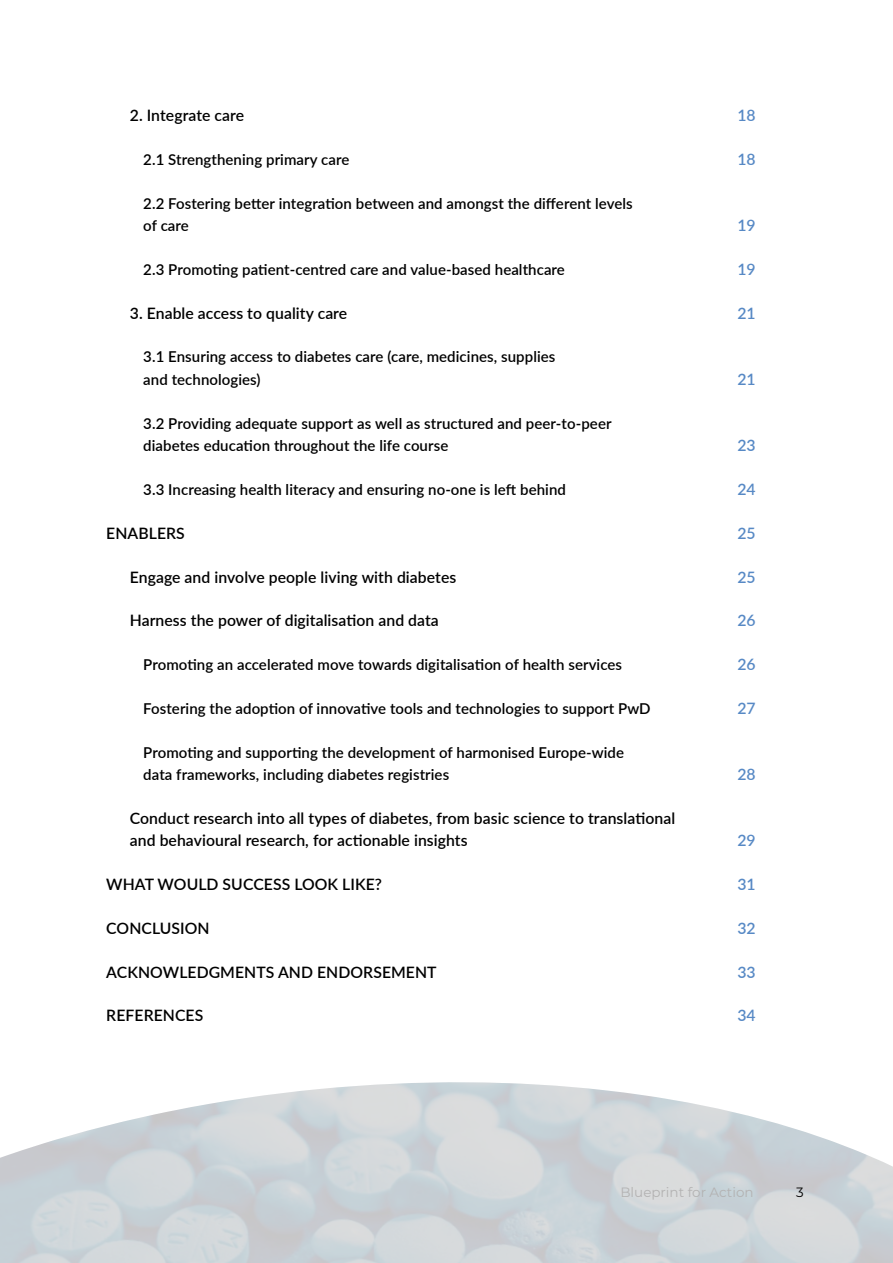
<style>
.page{position:relative;width:893px;height:1263px;background:#fff}
.page>*{position:absolute;margin:0;border:0;box-sizing:border-box;transform-origin:0 0}
.LIGHT_BLUE_BOX_HEADE{font:600 15.75px/22.5px "Lato";letter-spacing:.005em;color:#000}
.LIGHT_BLUE_BOX_HEADE-2{font:600 15.75px "Lato";letter-spacing:.005em;color:#5789c5}
.LIGHT_BLUE_BOX_HEADE-3{font:600 15px/22.5px "Lato";letter-spacing:.005em;color:#000}
.t1{font:13.5px "Montserrat";color:#b3b2b2}
.t2{font:13.5px "Montserrat";color:#000}
</style>
<div class="page">
<p class="LIGHT_BLUE_BOX_HEADE" style="left:130px;top:103px;width:116px">2. Integrate care</p>
<p class="LIGHT_BLUE_BOX_HEADE-2" style="left:737px;top:104px;width:20px">18</p>
<p class="LIGHT_BLUE_BOX_HEADE-3" style="left:143px;top:148px;width:208px">2.1 Strengthening primary care</p>
<p class="LIGHT_BLUE_BOX_HEADE-2" style="left:737px;top:148px;width:20px">18</p>
<p class="LIGHT_BLUE_BOX_HEADE-3" style="left:143px;top:191px;width:491px">2.2 Fostering better integration between and amongst the different levels of care</p>
<p class="LIGHT_BLUE_BOX_HEADE-2" style="left:737px;top:214px;width:20px">19</p>
<p class="LIGHT_BLUE_BOX_HEADE-3" style="left:143px;top:258px;width:423px">2.3 Promoting patient-centred care and value-based healthcare</p>
<p class="LIGHT_BLUE_BOX_HEADE-2" style="left:737px;top:258px;width:20px">19</p>
<p class="LIGHT_BLUE_BOX_HEADE" style="left:130px;top:301px;width:219px">3. Enable access to quality care</p>
<p class="LIGHT_BLUE_BOX_HEADE-2" style="left:737px;top:301px;width:20px">21</p>
<p class="LIGHT_BLUE_BOX_HEADE-3" style="left:143px;top:345px;width:414px">3.1 Ensuring access to diabetes care (care, medicines, supplies and technologies)</p>
<p class="LIGHT_BLUE_BOX_HEADE-2" style="left:737px;top:368px;width:20px">21</p>
<p class="LIGHT_BLUE_BOX_HEADE-3" style="left:143px;top:411px;width:470px">3.2 Providing adequate support as well as structured and peer-to-peer diabetes education throughout the life course</p>
<p class="LIGHT_BLUE_BOX_HEADE-2" style="left:737px;top:434px;width:20px">23</p>
<p class="LIGHT_BLUE_BOX_HEADE-3" style="left:143px;top:478px;width:424px">3.3 Increasing health literacy and ensuring no-one is left behind</p>
<p class="LIGHT_BLUE_BOX_HEADE-2" style="left:737px;top:478px;width:20px">24</p>
<p class="LIGHT_BLUE_BOX_HEADE" style="left:106px;top:521px;width:80px">ENABLERS</p>
<p class="LIGHT_BLUE_BOX_HEADE-2" style="left:737px;top:522px;width:20px">25</p>
<p class="LIGHT_BLUE_BOX_HEADE" style="left:130px;top:565px;width:328px">Engage and involve people living with diabetes</p>
<p class="LIGHT_BLUE_BOX_HEADE-2" style="left:737px;top:565px;width:20px">25</p>
<p class="LIGHT_BLUE_BOX_HEADE" style="left:130px;top:609px;width:311px">Harness the power of digitalisation and data</p>
<p class="LIGHT_BLUE_BOX_HEADE-2" style="left:737px;top:609px;width:20px">26</p>
<p class="LIGHT_BLUE_BOX_HEADE-3" style="left:143px;top:653px;width:480px">Promoting an accelerated move towards digitalisation of health services</p>
<p class="LIGHT_BLUE_BOX_HEADE-2" style="left:737px;top:653px;width:20px">26</p>
<p class="LIGHT_BLUE_BOX_HEADE-3" style="left:143px;top:696px;width:509px">Fostering the adoption of innovative tools and technologies to support PwD</p>
<p class="LIGHT_BLUE_BOX_HEADE-2" style="left:737px;top:697px;width:20px">27</p>
<p class="LIGHT_BLUE_BOX_HEADE-3" style="left:143px;top:740px;width:482px">Promoting and supporting the development of harmonised Europe-wide data frameworks, including diabetes registries</p>
<p class="LIGHT_BLUE_BOX_HEADE-2" style="left:737px;top:763px;width:20px">28</p>
<p class="LIGHT_BLUE_BOX_HEADE" style="left:130px;top:806px;width:547px">Conduct research into all types of diabetes, from basic science to translational and behavioural research, for actionable insights</p>
<p class="LIGHT_BLUE_BOX_HEADE-2" style="left:737px;top:829px;width:20px">29</p>
<p class="LIGHT_BLUE_BOX_HEADE" style="left:106px;top:872px;width:277px">WHAT WOULD SUCCESS LOOK LIKE?</p>
<p class="LIGHT_BLUE_BOX_HEADE-2" style="left:737px;top:873px;width:20px">31</p>
<p class="LIGHT_BLUE_BOX_HEADE" style="left:106px;top:916px;width:105px">CONCLUSION</p>
<p class="LIGHT_BLUE_BOX_HEADE-2" style="left:737px;top:917px;width:20px">32</p>
<p class="LIGHT_BLUE_BOX_HEADE" style="left:106px;top:960px;width:332px">ACKNOWLEDGMENTS AND ENDORSEMENT</p>
<p class="LIGHT_BLUE_BOX_HEADE-2" style="left:737px;top:960px;width:20px">33</p>
<p class="LIGHT_BLUE_BOX_HEADE" style="left:106px;top:1004px;width:99px">REFERENCES</p>
<p class="LIGHT_BLUE_BOX_HEADE-2" style="left:737px;top:1004px;width:20px">34</p>
<p class="t1" style="left:620px;top:1183px;width:135px">Blueprint for Action</p>
<p class="t2" style="left:796px;top:1183px;width:9px">3</p>
</div>
